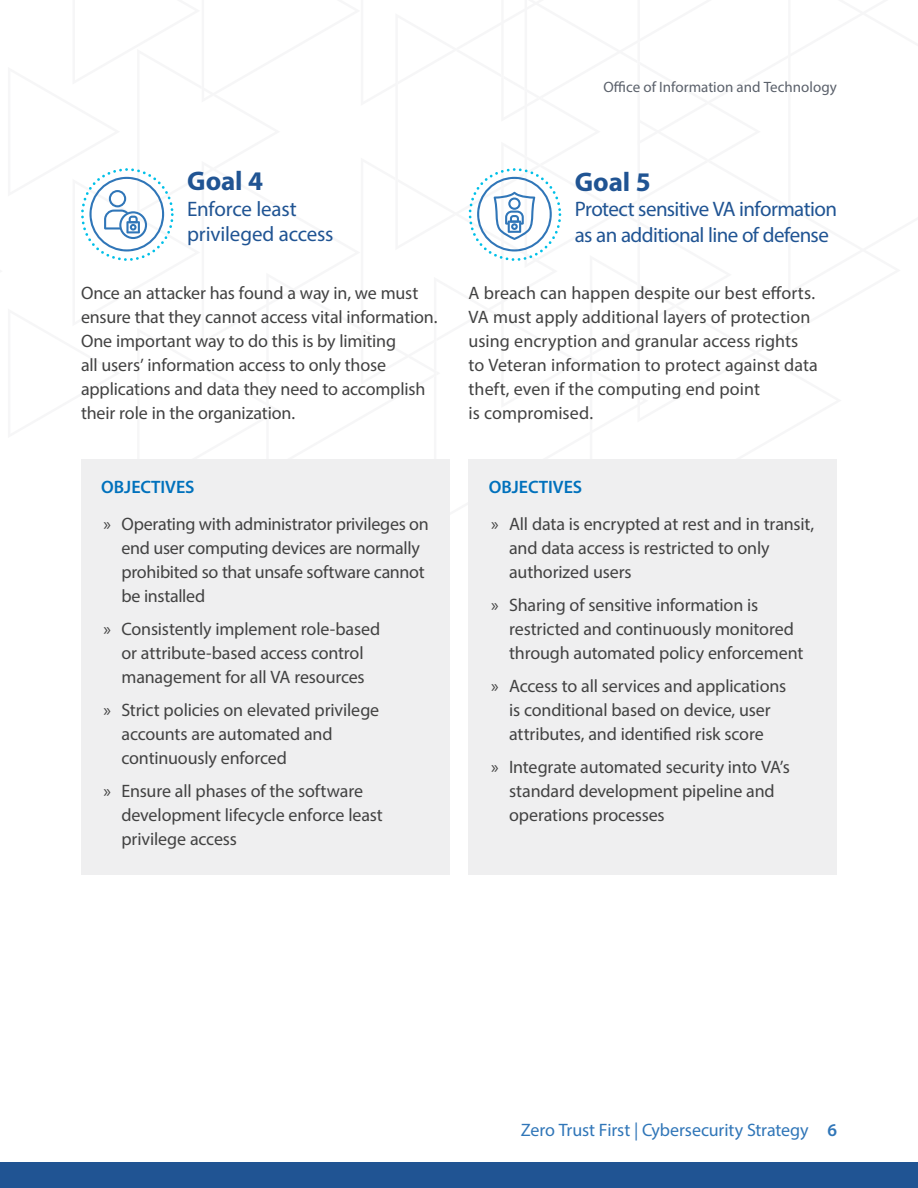
<style>
.page{position:relative;width:918px;height:1188px;background:#fff}
.page>*{position:absolute;margin:0;border:0;box-sizing:border-box;transform-origin:0 0}
.t1{font:700 27px "Myriad Pro";letter-spacing:-.005em;color:#205493}
.t2{font:21px/25.5px "Myriad Pro";letter-spacing:-.025em;color:#205493}
.t3{font:18px/24px "Myriad Pro";letter-spacing:-.01em;color:#424242}
.t4{font:18px "Myriad Pro";letter-spacing:-.005em;color:#3076b8}
.t5{font:600 18px "Myriad Pro";color:#0071bc}
.t6{font:15px "Myriad Pro";color:#5b616b}
.s1{font-weight:600}
</style>
<div class="page">
<div style="left:0;top:1163px;width:918px;height:25px;background:#205493"></div>
<div style="left:81px;top:459px;width:368px;height:416px;background:#efeff0"></div>
<svg style="left:81px;top:168px;width:481px;height:93px"></svg>
<div style="left:469px;top:459px;width:368px;height:416px;background:#efeff0"></div>
<h1 class="t1" style="left:187px;top:163px;width:78px">Goal 4</h1>
<p class="t2" style="left:187px;top:195px;width:148px">Enforce least privileged access</p>
<p class="t3" style="left:81px;top:281px;width:358px">Once an attacker has found a way in, we must ensure that they cannot access vital information.<br>One important way to do this is by limiting<br>all users’ information access to only those applications and data they need to accomplish their role in the organization.</p>
<p class="t5" style="left:101px;top:475px;width:95px">OBJECTIVES</p>
<p class="t3" style="left:122px;top:512px;width:309px;text-indent:-18px">» Operating with administrator privileges on end user computing devices are normally prohibited so that unsafe software cannot be installed</p>
<p class="t3" style="left:104px;top:617px;width:278px;text-align:center">» Consistently implement role-based or attribute-based access control management for all VA resources</p>
<p class="t3" style="left:122px;top:698px;width:259px;text-indent:-18px">» Strict policies on elevated privilege accounts are automated and continuously enforced</p>
<p class="t3" style="left:122px;top:779px;width:263px;text-indent:-18px">» Ensure all phases of the software development lifecycle enforce least privilege access</p>
<p class="t6" style="left:603px;top:78px;width:235px">Office of Information and Technology</p>
<h1 class="t1" style="left:575px;top:164px;width:78px">Goal 5</h1>
<p class="t2" style="left:575px;top:196px;width:264px">Protect sensitive VA information as an additional line of defense</p>
<p class="t3" style="left:469px;top:281px;width:351px">A breach can happen despite our best efforts.<br>VA must apply additional layers of protection using encryption and granular access rights to Veteran information to protect against data theft, even if the computing end point<br>is compromised.</p>
<p class="t5" style="left:489px;top:475px;width:95px">OBJECTIVES</p>
<p class="t3" style="left:509px;top:512px;width:306px;text-indent:-18px">» All data is encrypted at rest and in transit, and data access is restricted to only authorized users</p>
<p class="t3" style="left:509px;top:593px;width:296px;text-indent:-18px">» Sharing of sensitive information is restricted and continuously monitored through automated policy enforcement</p>
<p class="t3" style="left:491px;top:674px;width:297px;text-align:center">» Access to all services and applications is conditional based on device, user attributes, and identified risk score</p>
<p class="t3" style="left:509px;top:755px;width:282px;text-indent:-18px">» Integrate automated security into VA’s standard development pipeline and operations processes</p>
<p class="t4" style="left:521px;top:1119px;width:318px">Zero Trust First | Cybersecurity Strategy <span class="s1">6</span></p>
</div>
